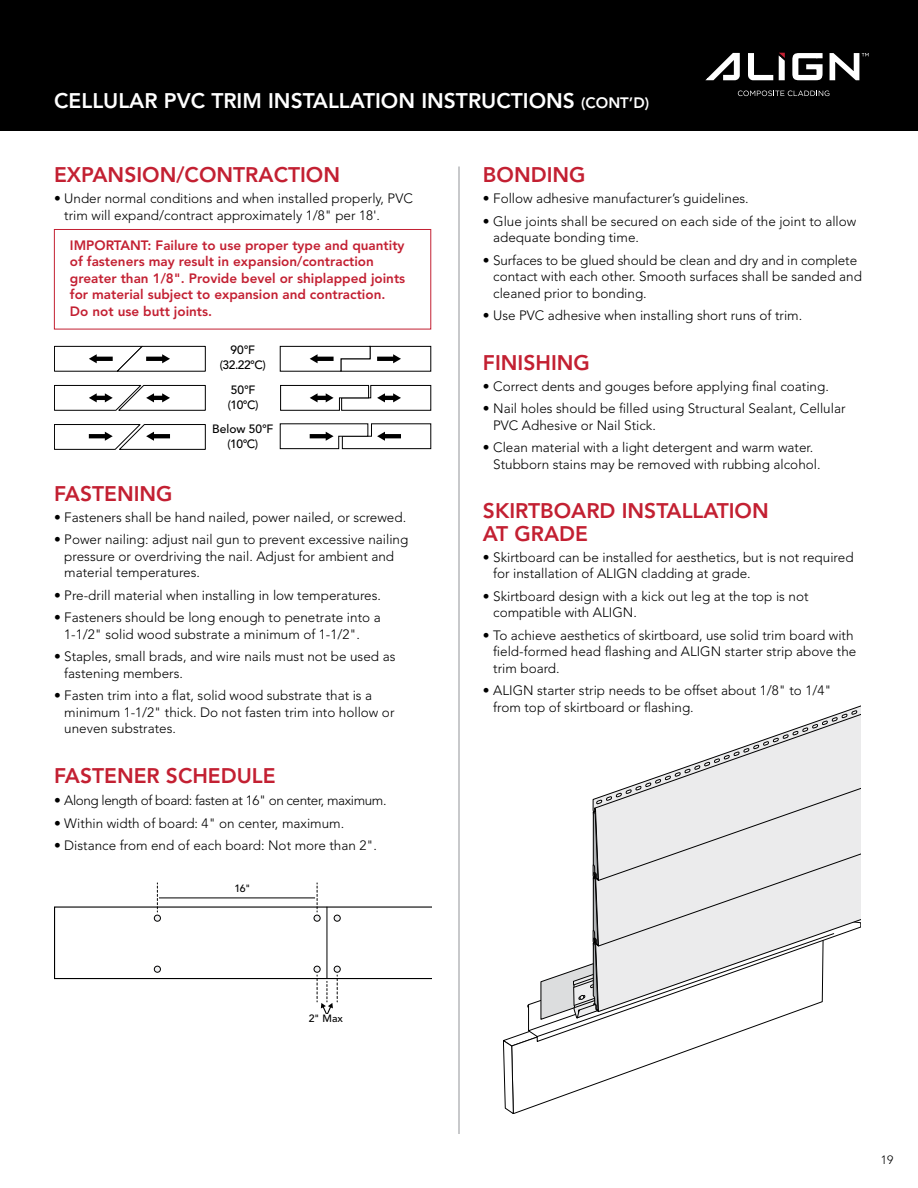
<style>
.page{position:relative;width:918px;height:1188px;background:#fff}
.page>*{position:absolute;margin:0;border:0;box-sizing:border-box;transform-origin:0 0}
.t1{font:800 21px/22.5px "Avenir LT Std";color:#c32032}
.t2{font:800 21px "Avenir LT Std";color:#fff}
.t3{font:300 13.5px/16.5px "Avenir LT Std";color:#000}
.t4{font:800 13.5px/16.5px "Avenir LT Std";color:#c32032}
.t5{font:300 13.5px "Avenir LT Std";letter-spacing:-.03em;color:#000}
.t6{font:600 13.05px "Myriad Pro";color:#000}
.t7{font:500 12px/15px "Avenir LT Pro";color:#000;text-align:center}
.t8{font:300 12px "Avenir LT Std";color:#000}
.t9{font:11.85px "Helvetica";color:#000}
.t10{font:500 10.5px "Avenir LT Pro";color:#000}
.s1{font-size:15px}
</style>
<div class="page">
<div style="left:0;top:0;width:918px;height:130px;background:#000"></div>
<hr style="left:459px;top:166px;width:1px;height:968px;background:#939598">
<div style="left:54px;top:229px;width:377px;height:100px;border:1px solid #c32032"></div>
<svg style="left:54px;top:883px;width:377px;height:131px"></svg>
<div style="left:220px;top:884px;width:45px;height:11px;background:#fff"></div>
<svg style="left:54px;top:346px;width:152px;height:26px"></svg>
<svg style="left:54px;top:385px;width:152px;height:26px"></svg>
<svg style="left:54px;top:424px;width:152px;height:26px"></svg>
<svg style="left:280px;top:346px;width:151px;height:26px"></svg>
<svg style="left:280px;top:385px;width:151px;height:26px"></svg>
<svg style="left:280px;top:423px;width:151px;height:26px"></svg>
<svg style="left:503px;top:710px;width:358px;height:404px"></svg>
<svg style="left:705px;top:53px;width:35px;height:28px"></svg>
<svg style="left:738px;top:91px;width:91px;height:5px"></svg>
<svg style="left:748px;top:53px;width:121px;height:28px"></svg>
<h1 class="t2" style="left:54px;top:89px;width:596px">CELLULAR PVC TRIM INSTALLATION INSTRUCTIONS <span class="s1">(CONT’D)</span></h1>
<h1 class="t1" style="left:54px;top:164px;width:288px">EXPANSION/CONTRACTION</h1>
<p class="t3" style="left:64px;top:191px;width:350px;text-indent:-10px">• Under normal conditions and when installed properly, PVC trim will expand/contract approximately 1/8" per 18'.</p>
<p class="t4" style="left:70px;top:237px;width:337px">IMPORTANT: Failure to use proper type and quantity of fasteners may result in expansion/contraction greater than 1/8". Provide bevel or shiplapped joints for material subject to expansion and contraction.<br>Do not use butt joints.</p>
<p class="t7" style="left:220px;top:343px;width:48px">90°F (32.22°C)</p>
<p class="t7" style="left:228px;top:383px;width:32px;text-align:left">50°F (10°C)</p>
<p class="t7" style="left:212px;top:422px;width:63px">Below 50°F (10°C)</p>
<p class="t6" style="left:228px;top:351px;width:30px">90º F</p>
<p class="t6" style="left:228px;top:389px;width:30px">50º F</p>
<p class="t6" style="left:210px;top:427px;width:67px">Below 50º F</p>
<h1 class="t1" style="left:54px;top:482px;width:120px">FASTENING</h1>
<p class="t3" style="left:54px;top:509px;width:354px">• Fasteners shall be hand nailed, power nailed, or screwed.</p>
<p class="t3" style="left:64px;top:531px;width:346px;text-indent:-10px">• Power nailing: adjust nail gun to prevent excessive nailing pressure or overdriving the nail. Adjust for ambient and material temperatures.</p>
<p class="t3" style="left:54px;top:587px;width:329px">• Pre-drill material when installing in low temperatures.</p>
<p class="t3" style="left:64px;top:609px;width:318px;text-indent:-10px">• Fasteners should be long enough to penetrate into a<br>1-1/2" solid wood substrate a minimum of 1-1/2".</p>
<p class="t3" style="left:64px;top:648px;width:333px;text-indent:-10px">• Staples, small brads, and wire nails must not be used as fastening members.</p>
<p class="t3" style="left:64px;top:687px;width:332px;text-indent:-10px">• Fasten trim into a flat, solid wood substrate that is a minimum 1-1/2" thick. Do not fasten trim into hollow or uneven substrates.</p>
<h1 class="t1" style="left:54px;top:764px;width:223px">FASTENER SCHEDULE</h1>
<p class="t5" style="left:54px;top:793px;width:334px">• Along length of board: fasten at 16" on center, maximum.</p>
<p class="t3" style="left:54px;top:815px;width:292px">• Within width of board: 4" on center, maximum.</p>
<p class="t3" style="left:54px;top:837px;width:325px">• Distance from end of each board: Not more than 2".</p>
<p class="t9" style="left:230px;top:880px;width:17px">16”</p>
<p class="t10" style="left:234px;top:882px;width:18px">16"</p>
<p class="t9" style="left:308px;top:1010px;width:41px">2” max.</p>
<p class="t10" style="left:309px;top:1013px;width:36px">2" Max</p>
<h1 class="t1" style="left:483px;top:164px;width:104px">BONDING</h1>
<p class="t3" style="left:483px;top:191px;width:267px">• Follow adhesive manufacturer’s guidelines.</p>
<p class="t3" style="left:493px;top:213px;width:365px;text-indent:-10px">• Glue joints shall be secured on each side of the joint to allow adequate bonding time.</p>
<p class="t3" style="left:493px;top:252px;width:370px;text-indent:-10px">• Surfaces to be glued should be clean and dry and in complete contact with each other. Smooth surfaces shall be sanded and cleaned prior to bonding.</p>
<p class="t3" style="left:483px;top:308px;width:321px">• Use PVC adhesive when installing short runs of trim.</p>
<h1 class="t1" style="left:483px;top:351px;width:108px">FINISHING</h1>
<p class="t3" style="left:483px;top:378px;width:347px">• Correct dents and gouges before applying final coating.</p>
<p class="t3" style="left:493px;top:401px;width:354px;text-indent:-10px">• Nail holes should be filled using Structural Sealant, Cellular<br>PVC Adhesive or Nail Stick.</p>
<p class="t3" style="left:493px;top:440px;width:329px;text-indent:-10px">• Clean material with a light detergent and warm water.<br>Stubborn stains may be removed with rubbing alcohol.</p>
<h1 class="t1" style="left:483px;top:500px;width:287px">SKIRTBOARD INSTALLATION<br>AT GRADE</h1>
<p class="t3" style="left:493px;top:549px;width:362px;text-indent:-10px">• Skirtboard can be installed for aesthetics, but is not required for installation of ALIGN cladding at grade.</p>
<p class="t3" style="left:493px;top:588px;width:317px;text-indent:-10px">• Skirtboard design with a kick out leg at the top is not compatible with ALIGN.</p>
<p class="t3" style="left:493px;top:627px;width:365px;text-indent:-10px">• To achieve aesthetics of skirtboard, use solid trim board with field-formed head flashing and ALIGN starter strip above the trim board.</p>
<p class="t3" style="left:493px;top:683px;width:340px;text-indent:-10px">• ALIGN starter strip needs to be offset about 1/8" to 1/4" from top of skirtboard or flashing.</p>
<p class="t8" style="left:881px;top:1153px;width:14px">19</p>
</div>
